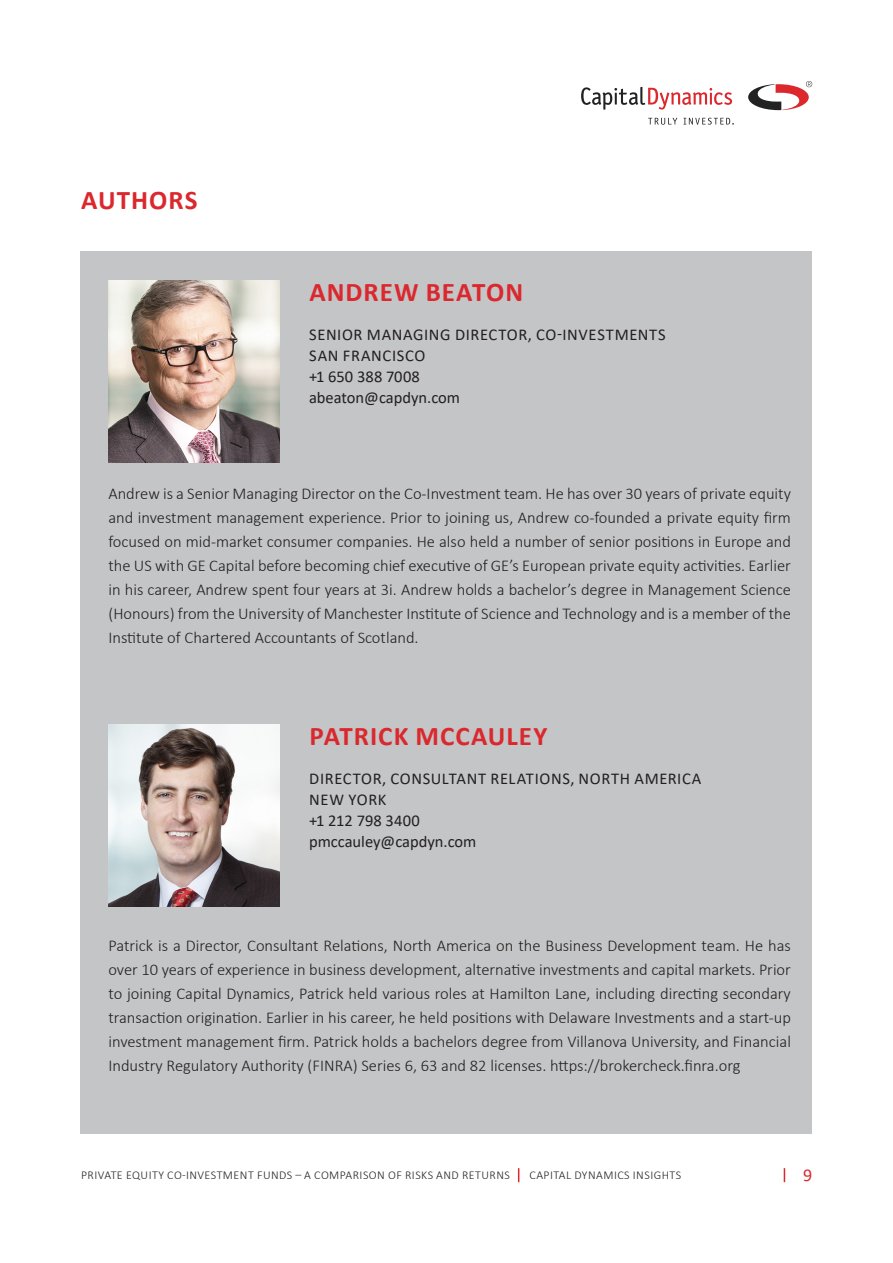
<style>
.page{position:relative;width:893px;height:1263px;background:#fff}
.page>*{position:absolute;margin:0;border:0;box-sizing:border-box;transform-origin:0 0}
.t1{font:700 27px "Calibri";letter-spacing:.035em;color:#da282e}
.t2{font:18px "Calibri";color:#da282e}
.Body_copy_no_hyphena{font:300 16.5px/24px "Calibri";color:#231f20;text-align:justify}
.t3{font:16.5px/21px "Calibri";letter-spacing:.03em;color:#231f20}
.t4{font:16.5px "Calibri";color:#231f20}
.t5{font:300 12px "Calibri";letter-spacing:.04em;color:#222}
</style>
<div class="page">
<svg style="left:518px;top:1168px;width:1px;height:14px"></svg>
<svg style="left:784px;top:1168px;width:1px;height:14px"></svg>
<svg style="left:581px;top:87px;width:151px;height:23px"></svg>
<svg style="left:748px;top:81px;width:64px;height:29px"></svg>
<svg style="left:648px;top:118px;width:29px;height:7px"></svg>
<svg style="left:683px;top:118px;width:51px;height:7px"></svg>
<div style="left:81px;top:252px;width:731px;height:882px;background:#c4c5c6"></div>
<img style="left:108px;top:281px;width:171px;height:181px">
<img style="left:108px;top:725px;width:171px;height:181px">
<p class="t1" style="left:81px;top:181px;width:118px">AUTHORS</p>
<p class="t1" style="left:310px;top:273px;width:215px">ANDREW BEATON</p>
<p class="t3" style="left:309px;top:323px;width:358px">SENIOR MANAGING DIRECTOR, CO-INVESTMENTS</p>
<p class="t3" style="left:309px;top:344px;width:118px">SAN FRANCISCO +1 650 388 7008</p>
<p class="t4" style="left:309px;top:386px;width:153px">abeaton@capdyn.com</p>
<p class="Body_copy_no_hyphena" style="left:108px;top:482px;width:684px">Andrew is a Senior Managing Director on the Co-Investment team. He has over 30 years of private equity and investment management experience. Prior to joining us, Andrew co-founded a private equity firm focused on mid-market consumer companies. He also held a number of senior positions in Europe and the US with GE Capital before becoming chief executive of GE’s European private equity activities. Earlier in his career, Andrew spent four years at 3i. Andrew holds a bachelor’s degree in Management Science (Honours) from the University of Manchester Institute of Science and Technology and is a member of the Institute of Chartered Accountants of Scotland.</p>
<p class="t1" style="left:310px;top:717px;width:239px">PATRICK MCCAULEY</p>
<p class="t3" style="left:309px;top:768px;width:394px">DIRECTOR, CONSULTANT RELATIONS, NORTH AMERICA<br>NEW YORK<br>+1 212 798 3400</p>
<p class="t4" style="left:309px;top:830px;width:169px">pmccauley@capdyn.com</p>
<p class="Body_copy_no_hyphena" style="left:108px;top:933px;width:684px">Patrick is a Director, Consultant Relations, North America on the Business Development team. He has over 10 years of experience in business development, alternative investments and capital markets. Prior to joining Capital Dynamics, Patrick held various roles at Hamilton Lane, including directing secondary transaction origination. Earlier in his career, he held positions with Delaware Investments and a start-up investment management firm. Patrick holds a bachelors degree from Villanova University, and Financial Industry Regulatory Authority (FINRA) Series 6, 63 and 82 licenses. https://brokercheck.finra.org</p>
<p class="t5" style="left:81px;top:1168px;width:431px">PRIVATE EQUITY CO-INVESTMENT FUNDS – A COMPARISON OF RISKS AND RETURNS</p>
<p class="t5" style="left:529px;top:1168px;width:153px">CAPITAL DYNAMICS INSIGHTS</p>
<p class="t2" style="left:803px;top:1162px;width:11px">9</p>
</div>
